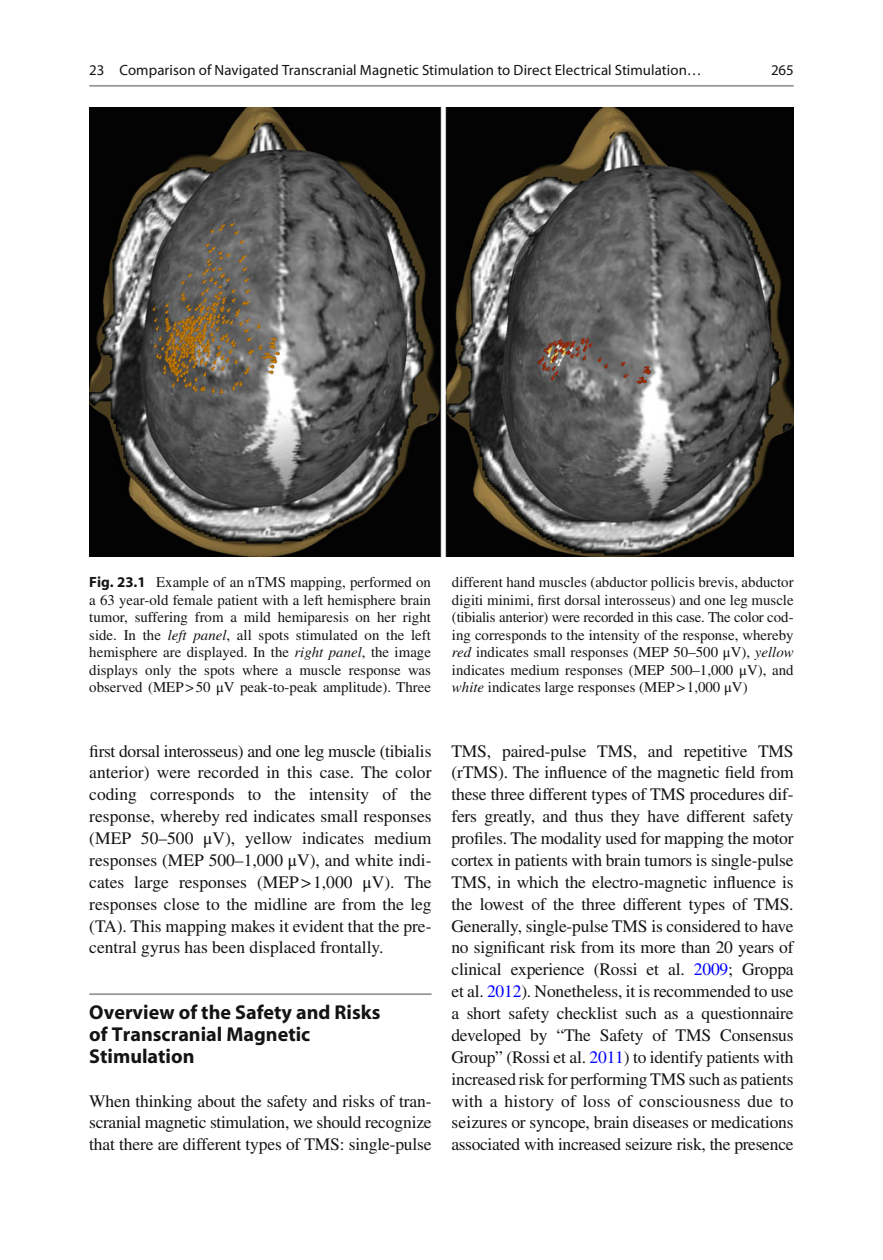
<style>
.page{position:relative;width:883px;height:1260px;background:#fff}
.page>*{position:absolute;margin:0;border:0;box-sizing:border-box;transform-origin:0 0}
.t1{font:700 20.12px/21.9px "Myriad";color:#131413}
.t2{font:17.5px/21.9px "Times";letter-spacing:-.01em;color:#131413;text-align:justify}
.t3{font:14.88px/17.5px "Times";color:#131413;text-align:justify}
.t4{font:14.88px "Myriad";letter-spacing:.005em;color:#131413}
.s1{font-family:"Myriad";font-weight:700}
.s2{font-style:italic}
.s3{font-family:"STIX General"}
.s4{color:#00f}
</style>
<div class="page">
<hr style="left:89px;top:993px;width:343px;height:2px;background:#989898">
<img style="left:89px;top:107px;width:705px;height:449px">
<hr style="left:89px;top:85px;width:705px;height:2px;background:#989898">
<p class="t4" style="left:89px;top:64px;width:614px">23 Comparison of Navigated Transcranial Magnetic Stimulation to Direct Electrical Stimulation…</p>
<p class="t4" style="left:771px;top:64px;width:24px">265</p>
<p class="t3" style="left:89px;top:575px;width:343px"><span class="s1">Fig. 23.1</span> Example of an nTMS mapping, performed on a 63 year-old female patient with a left hemisphere brain tumor, suffering from a mild hemiparesis on her right side. In the <span class="s2">left panel</span> , all spots stimulated on the left hemisphere are displayed. In the <span class="s2">right panel</span> , the image displays only the spots where a muscle response was observed (MEP &gt; 50 <span class="s3">μ</span>V peak-to-peak amplitude). Three</p>
<p class="t3" style="left:452px;top:575px;width:343px">different hand muscles (abductor pollicis brevis, abductor digiti minimi, first dorsal interosseus) and one leg muscle (tibialis anterior) were recorded in this case. The color cod&shy;ing corresponds to the intensity of the response, whereby <span class="s2">red</span> indicates small responses (MEP 50–500 <span class="s3">μ</span>V), <span class="s2">yellow </span>indicates medium responses (MEP 500–1,000 <span class="s3">μ</span>V), and <span class="s2">white</span> indicates large responses (MEP &gt; 1,000 <span class="s3">μ</span>V)</p>
<p class="t2" style="left:89px;top:741px;width:344px">first dorsal interosseus) and one leg muscle (tibialis anterior) were recorded in this case. The color coding corresponds to the intensity of the response, whereby red indicates small responses (MEP 50–500 <span class="s3">μ</span>V), yellow indicates medium responses (MEP 500–1,000 <span class="s3">μ</span>V), and white indi&shy;cates large responses (MEP &gt; 1,000 <span class="s3">μ</span>V). The responses close to the midline are from the leg (TA). This mapping makes it evident that the pre&shy;central gyrus has been displaced frontally.</p>
<p class="t1" style="left:89px;top:1003px;width:293px">Overview of the Safety and Risks of Transcranial Magnetic<br>Stimulation</p>
<p class="t2" style="left:89px;top:1091px;width:344px">When thinking about the safety and risks of tran&shy;scranial magnetic stimulation, we should recognize that there are different types of TMS: single-pulse</p>
<p class="t2" style="left:451px;top:741px;width:344px">TMS, paired-pulse TMS, and repetitive TMS (rTMS). The influence of the magnetic field from these three different types of TMS procedures dif&shy;fers greatly, and thus they have different safety profiles. The modality used for mapping the motor cortex in patients with brain tumors is single-pulse TMS, in which the electro- magnetic influence is the lowest of the three different types of TMS.<br>Generally, single-pulse TMS is considered to have no significant risk from its more than 20 years of clinical experience (Rossi et al. <span class="s4">2009</span> ; Groppa et al. <span class="s4">2012</span> ). Nonetheless, it is recommended to use a short safety checklist such as a questionnaire developed by “The Safety of TMS Consensus Group” (Rossi et al. <span class="s4">2011</span> ) to identify patients with increased risk for performing TMS such as patients with a history of loss of consciousness due to seizures or syncope, brain diseases or medications associated with increased seizure risk, the presence</p>
</div>
